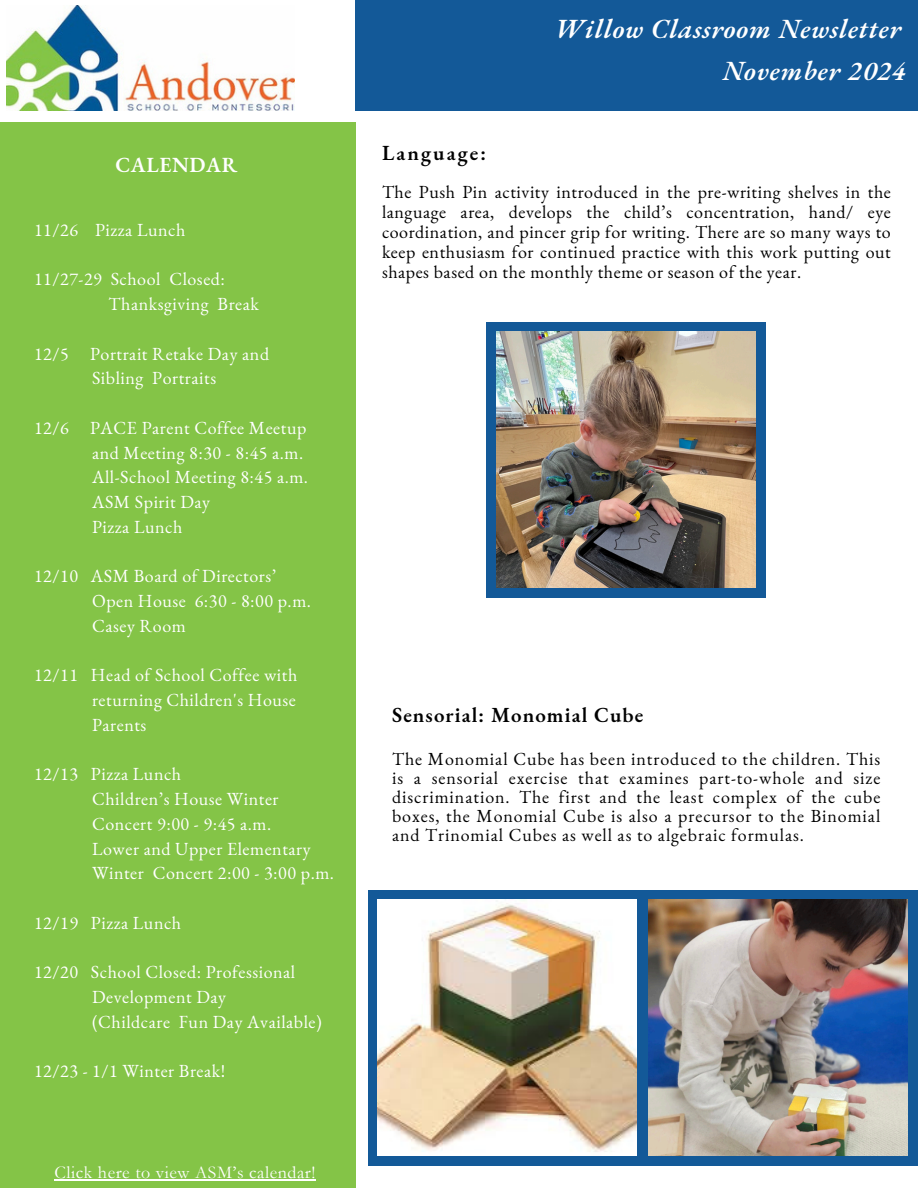
<style>
.page{position:relative;width:918px;height:1188px;background:#fff}
.page>*{position:absolute;margin:0;border:0;box-sizing:border-box;transform-origin:0 0}
.t1{font:italic 600 27px "EB Garamond";letter-spacing:.03em;color:#fff}
.t2{font:600 21px "EB Garamond";letter-spacing:.05em;color:#000}
.t3{font:600 21px "EB Garamond";letter-spacing:.1em;color:#000}
.t4{font:600 21px "EB Garamond";letter-spacing:.03em;color:#fff}
.t5{font:18px/20.1px "EB Garamond";letter-spacing:.04em;color:#000;text-align:justify}
.t6{font:18px "EB Garamond";letter-spacing:.03em;color:#fff}
.t7{font:18px "Garamond";letter-spacing:.03em;color:#fff}
</style>
<div class="page">
<div style="left:0;top:122px;width:355px;height:1066px;background:#84c447"></div>
<img style="left:7px;top:6px;width:288px;height:104px">
<div style="left:355px;top:0;width:563px;height:111px;background:#135998"></div>
<hr style="left:55px;top:1180px;width:261px;height:1px;background:#fff">
<div style="left:368px;top:890px;width:280px;height:275px;background:#135998"></div>
<img style="left:378px;top:899px;width:259px;height:257px">
<div style="left:486px;top:322px;width:280px;height:275px;background:#135998"></div>
<img style="left:497px;top:331px;width:258px;height:257px">
<div style="left:638px;top:890px;width:280px;height:275px;background:#135998"></div>
<img style="left:649px;top:899px;width:258px;height:257px">
<p class="t1" style="left:555px;top:10px;width:348px">Willow Classroom Newsletter</p>
<p class="t1" style="left:722px;top:53px;width:185px">November 2024</p>
<h1 class="t4" style="left:115px;top:150px;width:124px">CALENDAR</h1>
<h1 class="t3" style="left:382px;top:139px;width:106px">Language:</h1>
<h2 class="t5" style="left:382px;top:182px;width:510px">The Push Pin activity introduced in the pre-writing shelves in the language area, develops the child’s concentration, hand/ eye coordination, and pincer grip for writing. There are so many ways to keep enthusiasm for continued practice with this work putting out shapes based on the monthly theme or season of the year.</h2>
<p class="t6" style="left:34px;top:218px;width:153px">11/26 Pizza Lunch</p>
<p class="t6" style="left:34px;top:267px;width:192px">11/27-29 School Closed:</p>
<p class="t6" style="left:109px;top:292px;width:152px">Thanksgiving Break</p>
<p class="t6" style="left:34px;top:342px;width:237px">12/5 Portrait Retake Day and</p>
<p class="t6" style="left:92px;top:366px;width:126px">Sibling Portraits</p>
<p class="t6" style="left:34px;top:416px;width:274px">12/6 PACE Parent Coffee Meetup</p>
<p class="t6" style="left:92px;top:441px;width:213px">and Meeting 8:30 - 8:45 a.m.</p>
<p class="t6" style="left:92px;top:465px;width:218px">All-School Meeting 8:45 a.m.</p>
<p class="t6" style="left:92px;top:490px;width:120px">ASM Spirit Day</p>
<p class="t6" style="left:92px;top:515px;width:92px">Pizza Lunch</p>
<p class="t6" style="left:34px;top:564px;width:244px">12/10 ASM Board of Directors’</p>
<p class="t6" style="left:92px;top:589px;width:220px">Open House 6:30 - 8:00 p.m.</p>
<p class="t6" style="left:92px;top:614px;width:95px">Casey Room</p>
<p class="t6" style="left:34px;top:663px;width:265px">12/11 Head of School Coffee with</p>
<p class="t6" style="left:92px;top:688px;width:205px">returning Children's House</p>
<p class="t6" style="left:92px;top:713px;width:56px">Parents</p>
<p class="t6" style="left:34px;top:762px;width:149px">12/13 Pizza Lunch</p>
<p class="t6" style="left:92px;top:787px;width:188px">Children’s House Winter</p>
<p class="t6" style="left:92px;top:812px;width:181px">Concert 9:00 - 9:45 a.m.</p>
<p class="t6" style="left:92px;top:837px;width:220px">Lower and Upper Elementary</p>
<p class="t6" style="left:92px;top:861px;width:243px">Winter Concert 2:00 - 3:00 p.m.</p>
<h3 class="t6" style="left:34px;top:911px;width:149px">12/19 Pizza Lunch</h3>
<p class="t6" style="left:34px;top:960px;width:263px">12/20 School Closed: Professional</p>
<p class="t6" style="left:92px;top:985px;width:136px">Development Day</p>
<h3 class="t6" style="left:92px;top:1010px;width:231px">(Childcare Fun Day Available)</h3>
<p class="t6" style="left:34px;top:1059px;width:193px">12/23 - 1/1 Winter Break!</p>
<p class="t2" style="left:392px;top:701px;width:253px">Sensorial: Monomial Cube</p>
<p class="t5" style="left:392px;top:749px;width:490px;line-height:19.2px">The Monomial Cube has been introduced to the children. This is a sensorial exercise that examines part-to-whole and size discrimination. The first and the least complex of the cube boxes, the Monomial Cube is also a precursor to the Binomial and Trinomial Cubes as well as to algebraic formulas.</p>
<p class="t7" style="left:55px;top:1163px;width:262px">Click here to view ASM’s calendar!</p>
</div>
